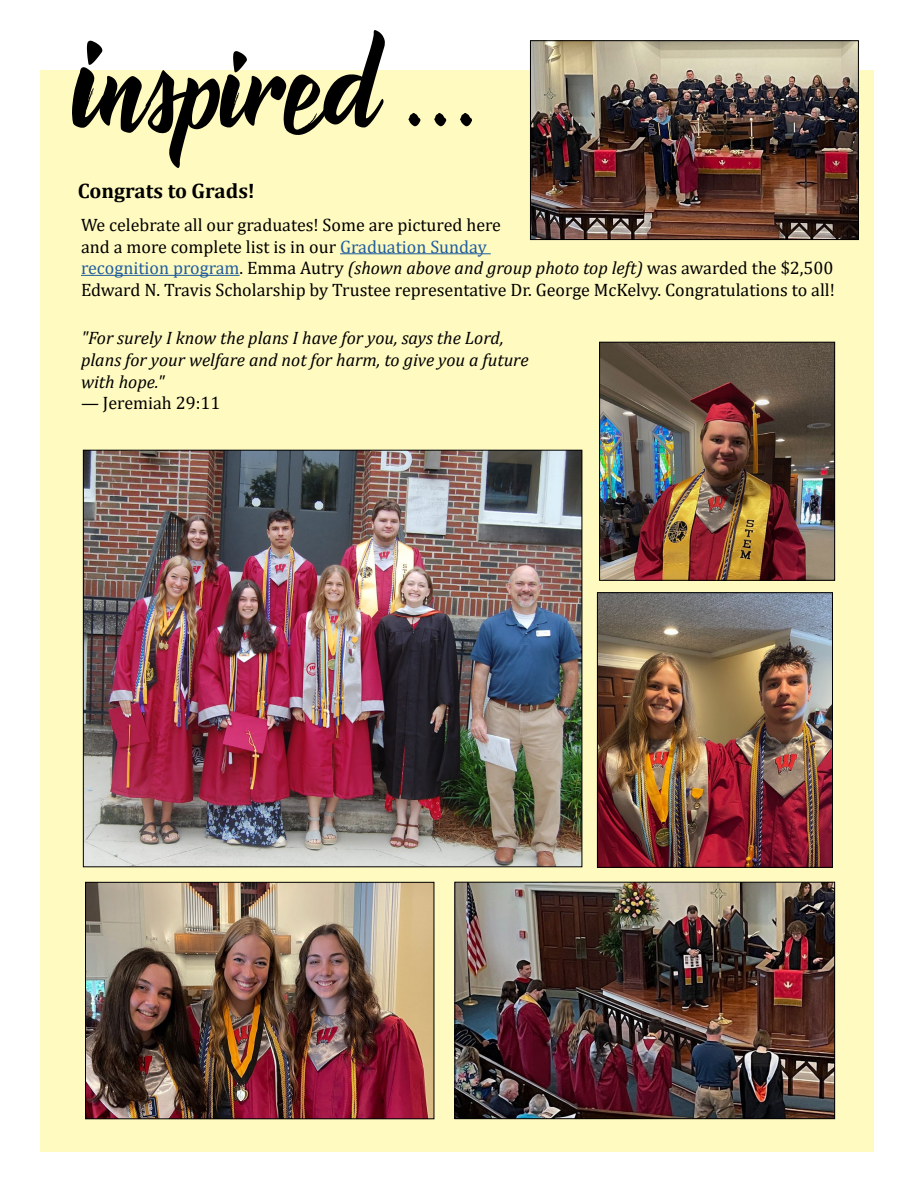
<style>
.page{position:relative;width:918px;height:1188px;background:#fff}
.page>*{position:absolute;margin:0;border:0;box-sizing:border-box;transform-origin:0 0}
.t1{font:120px "Atlantis the lost City";color:#000}
.t2{font:700 21px "Cambria";color:#000}
.t3{font:18px/21.6px "Cambria";color:#000}
.t4{font:italic 18px/21.6px "Cambria";color:#000}
.s1{font-size:136.8px}
.s2{font-family:"Rage";font-style:italic}
.s3{color:#215e9e}
.s4{font-style:italic}
</style>
<div class="page">
<div style="left:40px;top:71px;width:834px;height:1081px;background:#fffac0"></div>
<img style="left:599px;top:594px;width:232px;height:272px">
<div style="left:597px;top:592px;width:236px;height:276px;border:1px solid #000"></div>
<img style="left:532px;top:42px;width:325px;height:196px">
<div style="left:530px;top:40px;width:329px;height:200px;border:1px solid #000"></div>
<img style="left:85px;top:452px;width:495px;height:413px">
<hr style="left:340px;top:253px;width:151px;height:1px;background:#215e9e">
<hr style="left:81px;top:275px;width:159px;height:1px;background:#215e9e">
<img style="left:87px;top:884px;width:345px;height:233px">
<div style="left:85px;top:882px;width:349px;height:237px;border:1px solid #000"></div>
<img style="left:457px;top:884px;width:376px;height:233px">
<div style="left:455px;top:882px;width:380px;height:237px;border:1px solid #000"></div>
<img style="left:601px;top:344px;width:232px;height:234px">
<div style="left:599px;top:342px;width:236px;height:238px;border:1px solid #000"></div>
<h1 class="t1" style="left:75px;top:3px;width:410px"><span class="s1">i</span>nspired <span class="s2">...</span></h1>
<p class="t2" style="left:78px;top:176px;width:179px">Congrats to Grads!</p>
<p class="t3" style="left:81px;top:214px;width:755px">We celebrate all our graduates! Some are pictured here<br>and a more complete list is in our <span class="s3">Graduation Sunday<br>recognition program</span>. Emma Autry <span class="s4">(shown above and group photo top left)</span> was awarded the $2,500<br>Edward N. Travis Scholarship by Trustee representative Dr. George McKelvy. Congratulations to all!</p>
<p class="t4" style="left:81px;top:327px;width:449px">"For surely I know the plans I have for you, says the Lord, plans for your welfare and not for harm, to give you a future with hope."</p>
<p class="t3" style="left:81px;top:392px;width:141px">— Jeremiah 29:11</p>
</div>
